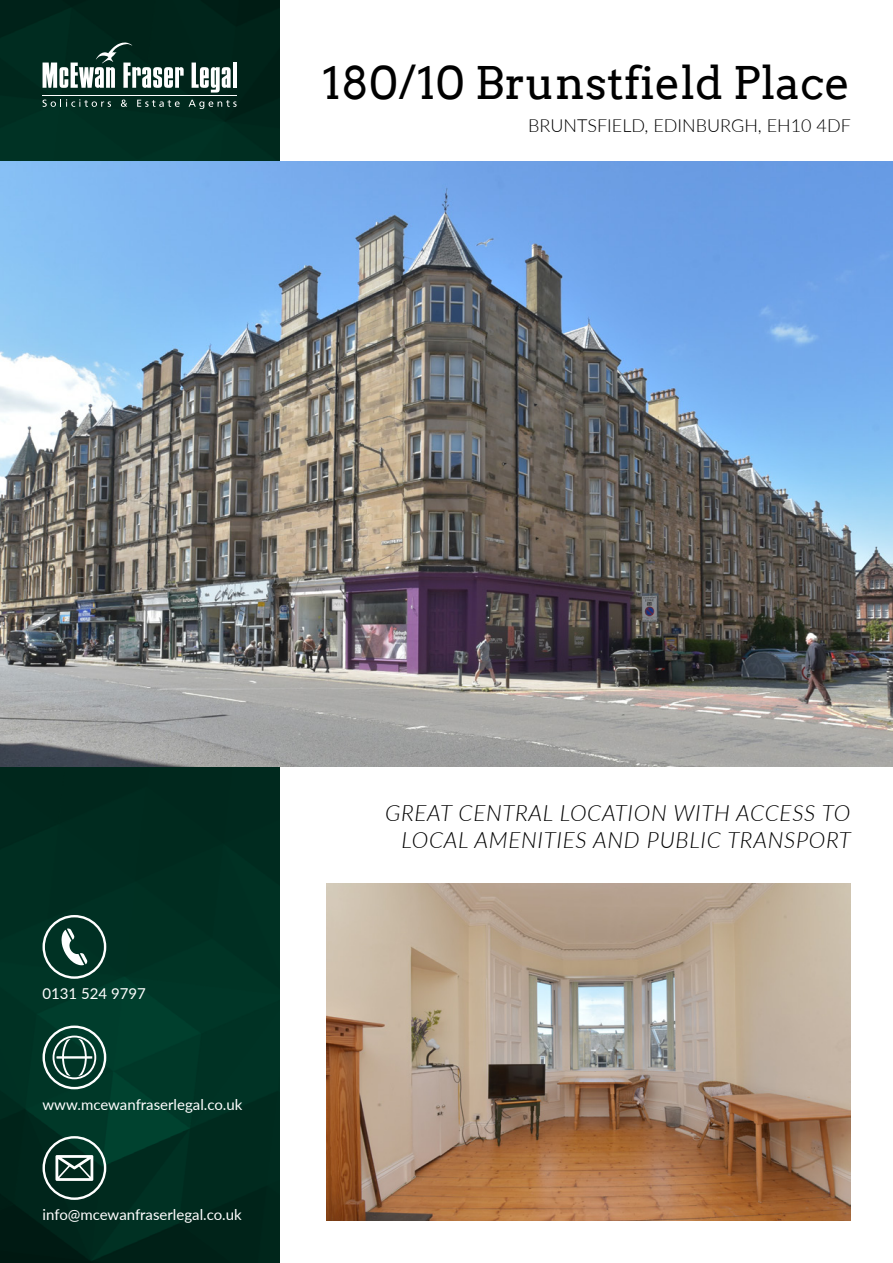
<style>
.page{position:relative;width:893px;height:1263px;background:#fff}
.page>*{position:absolute;margin:0;border:0;box-sizing:border-box;transform-origin:0 0}
.t1{font:45px "Arvo";color:#000}
.t2{font:italic 300 22.5px/27px "Lato";letter-spacing:.03em;color:#000;text-align:right}
.t3{font:300 18px "Lato";color:#000}
.t4{font:15px "Lato";color:#fff}
</style>
<div class="page">
<img style="left:0;top:0;width:279px;height:1263px">
<img style="left:0;top:162px;width:893px;height:605px">
<svg style="left:43px;top:43px;width:141px;height:45px"></svg>
<svg style="left:192px;top:63px;width:39px;height:30px"></svg>
<hr style="left:233px;top:63px;width:4px;height:25px;background:#fff">
<hr style="left:43px;top:95px;width:194px;height:1px;background:#fff">
<svg style="left:43px;top:99px;width:68px;height:8px"></svg>
<svg style="left:121px;top:100px;width:6px;height:7px"></svg>
<svg style="left:137px;top:100px;width:43px;height:7px"></svg>
<svg style="left:189px;top:100px;width:48px;height:9px"></svg>
<img style="left:326px;top:883px;width:524px;height:337px">
<svg style="left:43px;top:915px;width:63px;height:64px"></svg>
<svg style="left:43px;top:1025px;width:63px;height:64px"></svg>
<svg style="left:43px;top:1136px;width:63px;height:64px"></svg>
<h1 class="t1" style="left:322px;top:55px;width:530px">180/10 Brunstfield Place</h1>
<p class="t3" style="left:528px;top:113px;width:324px">BRUNTSFIELD, EDINBURGH, EH10 4DF</p>
<p class="t4" style="left:43px;top:983px;width:105px">0131 524 9797</p>
<p class="t4" style="left:43px;top:1094px;width:201px">www.mcewanfraserlegal.co.uk</p>
<p class="t4" style="left:43px;top:1204px;width:201px">info@mcewanfraserlegal.co.uk</p>
<h2 class="t2" style="left:385px;top:798px;width:467px">GREAT CENTRAL LOCATION WITH ACCESS TO<br>LOCAL AMENITIES AND PUBLIC TRANSPORT</h2>
</div>
